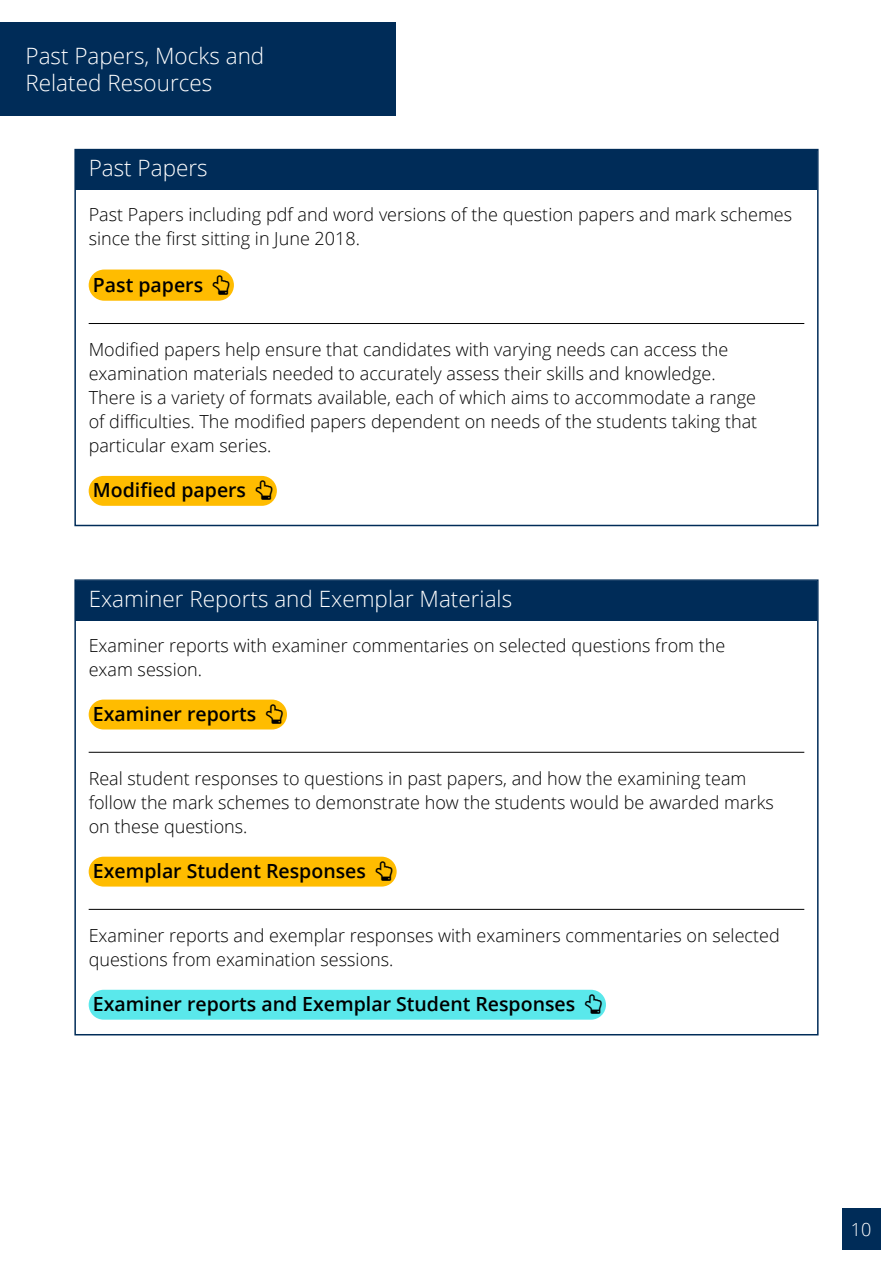
<style>
.page{position:relative;width:893px;height:1263px;background:#fff}
.page>*{position:absolute;margin:0;border:0;box-sizing:border-box;transform-origin:0 0}
.t1{font:300 22.5px/27px "Open Sans";color:#fff}
.t2{font:600 19.5px "Open Sans";color:#000}
.t3{font:300 18px/24px "Open Sans";color:#000}
.t4{font:300 18px "Open Sans";color:#fff}
</style>
<div class="page">
<div style="left:842px;top:1208px;width:38px;height:42px;background:#002c58"></div>
<div style="left:0;top:22px;width:395px;height:94px;background:#002c58"></div>
<div style="left:76px;top:581px;width:741px;height:39px;background:#002c58"></div>
<div style="left:89px;top:700px;width:198px;height:29px;background:#ffbc00;border-radius:15px"></div>
<hr style="left:89px;top:752px;width:715px;height:1px;background:#000">
<div style="left:89px;top:857px;width:308px;height:29px;background:#ffbc00;border-radius:15px"></div>
<hr style="left:89px;top:909px;width:715px;height:1px;background:#000">
<div style="left:89px;top:990px;width:517px;height:30px;background:#5ae8eb;border-radius:15px"></div>
<div style="left:74px;top:579px;width:745px;height:456px;border:2px solid #002c58"></div>
<div style="left:76px;top:150px;width:741px;height:40px;background:#002c58"></div>
<div style="left:89px;top:270px;width:145px;height:31px;background:#ffbc00;border-radius:16px"></div>
<hr style="left:89px;top:323px;width:715px;height:1px;background:#000">
<div style="left:89px;top:476px;width:188px;height:30px;background:#ffbc00;border-radius:15px"></div>
<div style="left:74px;top:149px;width:745px;height:377px;border:2px solid #002c58"></div>
<p class="t1" style="left:26px;top:42px;width:240px">Past Papers, Mocks and<br>Related Resources</p>
<p class="t1" style="left:89px;top:154px;width:121px">Past Papers</p>
<p class="t3" style="left:89px;top:202px;width:705px">Past Papers including pdf and word versions of the question papers and mark schemes since the first sitting in June 2018.</p>
<p class="t2" style="left:93px;top:271px;width:112px">Past papers</p>
<p class="t3" style="left:89px;top:337px;width:670px">Modified papers help ensure that candidates with varying needs can access the examination materials needed to accurately assess their skills and knowledge.<br>There is a variety of formats available, each of which aims to accommodate a range of difficulties. The modified papers dependent on needs of the students taking that particular exam series.</p>
<p class="t2" style="left:93px;top:476px;width:155px">Modified papers</p>
<p class="t1" style="left:89px;top:584px;width:425px">Examiner Reports and Exemplar Materials</p>
<p class="t3" style="left:89px;top:633px;width:638px">Examiner reports with examiner commentaries on selected questions from the exam session.</p>
<p class="t2" style="left:93px;top:700px;width:165px">Examiner reports</p>
<p class="t3" style="left:89px;top:766px;width:687px">Real student responses to questions in past papers, and how the examining team follow the mark schemes to demonstrate how the students would be awarded marks on these questions.</p>
<p class="t2" style="left:93px;top:857px;width:275px">Exemplar Student Responses</p>
<p class="t3" style="left:89px;top:923px;width:693px">Examiner reports and exemplar responses with examiners commentaries on selected questions from examination sessions.</p>
<p class="t2" style="left:93px;top:990px;width:484px">Examiner reports and Exemplar Student Responses</p>
<p class="t4" style="left:851px;top:1217px;width:22px">10</p>
</div>
